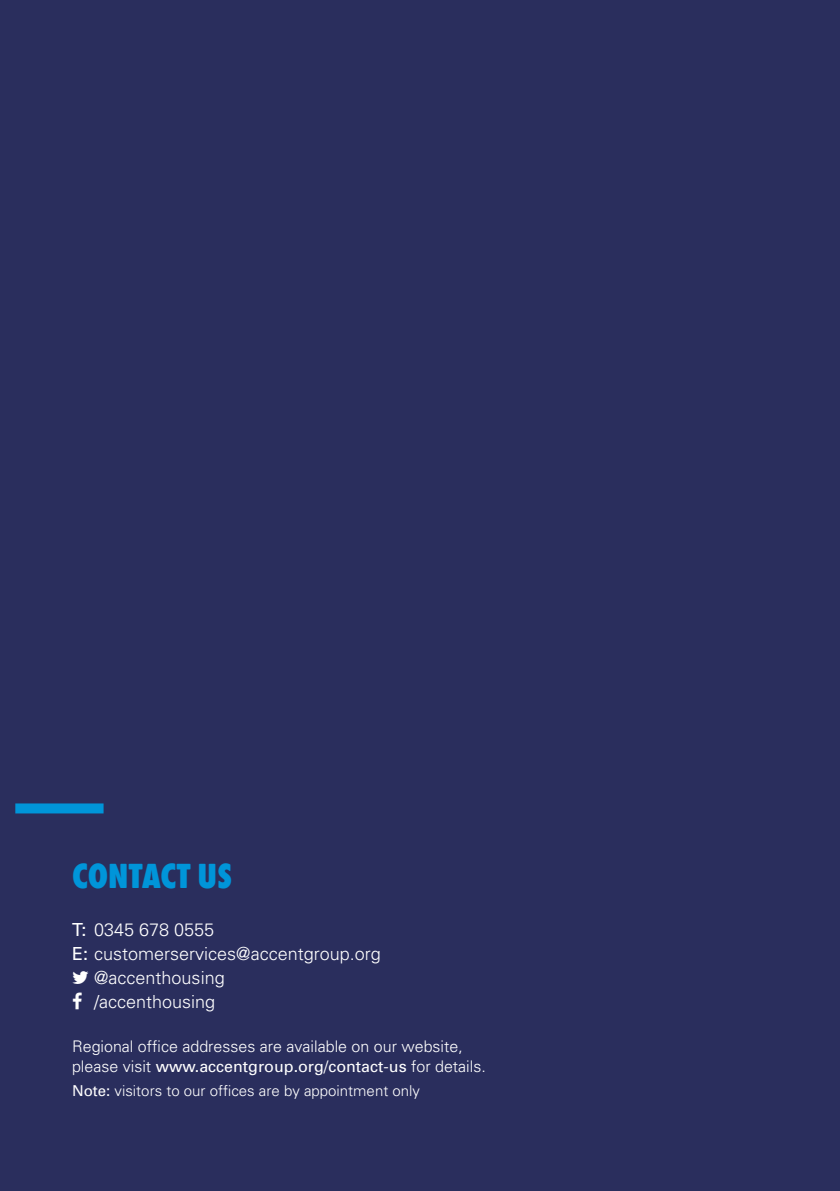
<style>
.page{position:relative;width:840px;height:1191px;background:#fff}
.page>*{position:absolute;margin:0;border:0;box-sizing:border-box;transform-origin:0 0}
.t1{font:800 36px "Futura Round Cond";color:#0095d9}
.t2{font:300 18px "Univers";color:#fff}
.t3{font:300 16px/20px "Univers";color:#fff}
.t4{font:300 15px "Univers";color:#fff}
.s1{font-weight:400}
</style>
<div class="page">
<div style="left:0;top:0;width:839px;height:1191px;background:#2a2e5d"></div>
<div style="left:15px;top:803px;width:88px;height:10px;background:#0095d9"></div>
<svg style="left:72px;top:971px;width:16px;height:13px"></svg>
<svg style="left:73px;top:993px;width:9px;height:16px"></svg>
<h1 class="t1" style="left:72px;top:851px;width:161px">CONTACT US</h1>
<p class="t2" style="left:72px;top:919px;width:144px"><span class="s1">T:</span> 0345 678 0555</p>
<p class="t2" style="left:72px;top:943px;width:310px"><span class="s1">E:</span> customerservices@accentgroup.org</p>
<p class="t2" style="left:94px;top:967px;width:132px">@accenthousing</p>
<p class="t2" style="left:94px;top:991px;width:123px">/accenthousing</p>
<p class="t3" style="left:72px;top:1036px;width:415px">Regional office addresses are available on our website, please visit <span class="s1">www.accentgroup.org/contact-us</span> for details.</p>
<p class="t4" style="left:72px;top:1082px;width:349px"><span class="s1">Note:</span> visitors to our offices are by appointment only</p>
</div>
